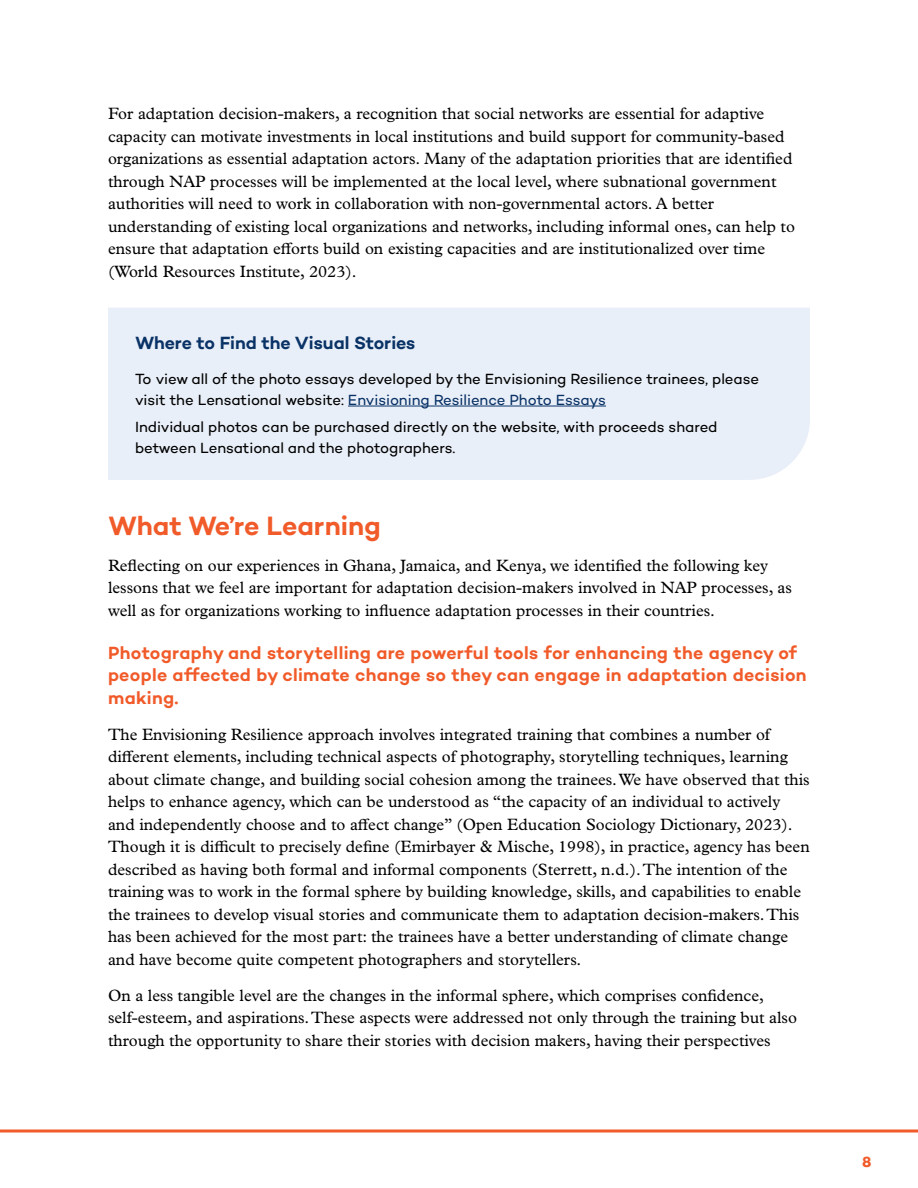
<style>
.page{position:relative;width:918px;height:1188px;background:#fff}
.page>*{position:absolute;margin:0;border:0;box-sizing:border-box;transform-origin:0 0}
.t1{font:600 27px "Campton";letter-spacing:-.005em;color:#f15a29}
.t2{font:600 18px/22.5px "Campton";letter-spacing:.015em;color:#f15a29}
.Table_body{font:600 18px "Campton";letter-spacing:-.005em;color:#093266}
.Body_copy{font:16.5px/22.5px "Plantin MT Pro";color:#000}
.Table_body-2{font:15px/21px "Campton";letter-spacing:-.005em;color:#000}
.t3{font:700 15px "Campton";color:#f15a29}
.s1{color:#093266}
</style>
<div class="page">
<hr style="left:0;top:1130px;width:918px;height:2px;background:#f15a29">
<div style="left:108px;top:308px;width:702px;height:172px;background:#e9eff8"></div>
<hr style="left:348px;top:406px;width:258px;height:1px;background:#093266">
<p class="Body_copy" style="left:108px;top:103px;width:689px">For adaptation decision-makers, a recognition that social networks are essential for adaptive capacity can motivate investments in local institutions and build support for community-based organizations as essential adaptation actors. Many of the adaptation priorities that are identified through NAP processes will be implemented at the local level, where subnational government authorities will need to work in collaboration with non-governmental actors. A better understanding of existing local organizations and networks, including informal ones, can help to ensure that adaptation efforts build on existing capacities and are institutionalized over time (World Resources Institute, 2023).</p>
<p class="Table_body" style="left:135px;top:331px;width:282px">Where to Find the Visual Stories</p>
<p class="Table_body-2" style="left:135px;top:368px;width:626px">To view all of the photo essays developed by the Envisioning Resilience trainees, please visit the Lensational website: <span class="s1">Envisioning Resilience Photo Essays</span></p>
<p class="Table_body-2" style="left:135px;top:416px;width:584px">Individual photos can be purchased directly on the website, with proceeds shared between Lensational and the photographers.</p>
<h2 class="t1" style="left:108px;top:509px;width:274px">What We’re Learning</h2>
<p class="Body_copy" style="left:108px;top:554px;width:685px">Reflecting on our experiences in Ghana, Jamaica, and Kenya, we identified the following key lessons that we feel are important for adaptation decision-makers involved in NAP processes, as well as for organizations working to influence adaptation processes in their countries.</p>
<h4 class="t2" style="left:108px;top:641px;width:700px">Photography and storytelling are powerful tools for enhancing the agency of people affected by climate change so they can engage in adaptation decision making.</h4>
<p class="Body_copy" style="left:108px;top:723px;width:703px">The Envisioning Resilience approach involves integrated training that combines a number of different elements, including technical aspects of photography, storytelling techniques, learning about climate change, and building social cohesion among the trainees. We have observed that this helps to enhance agency, which can be understood as “the capacity of an individual to actively and independently choose and to affect change” (Open Education Sociology Dictionary, 2023).<br>Though it is difficult to precisely define (Emirbayer &amp; Mische, 1998), in practice, agency has been described as having both formal and informal components (Sterrett, n.d.). The intention of the training was to work in the formal sphere by building knowledge, skills, and capabilities to enable the trainees to develop visual stories and communicate them to adaptation decision-makers. This has been achieved for the most part: the trainees have a better understanding of climate change and have become quite competent photographers and storytellers.</p>
<p class="Body_copy" style="left:108px;top:984px;width:691px">On a less tangible level are the changes in the informal sphere, which comprises confidence, self-esteem, and aspirations. These aspects were addressed not only through the training but also through the opportunity to share their stories with decision makers, having their perspectives</p>
<p class="t3" style="left:862px;top:1152px;width:11px">8</p>
</div>
